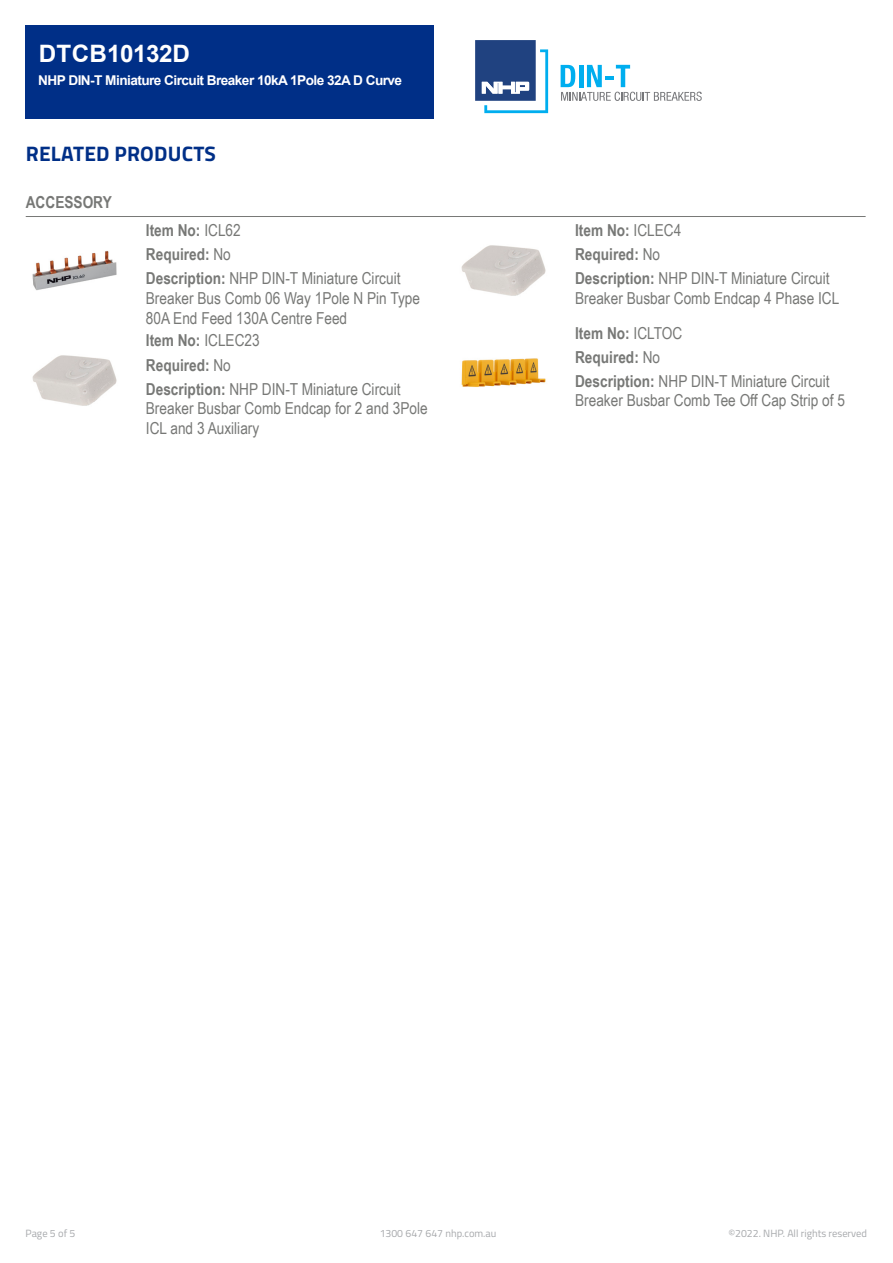
<style>
.page{position:relative;width:893px;height:1263px;background:#fff}
.page>*{position:absolute;margin:0;border:0;box-sizing:border-box;transform-origin:0 0}
.Item_Number{font:700 24px "Arial";color:#fff}
.t1{font:700 21px "Titillium";letter-spacing:.01em;color:#002f87}
.t2{font:16.5px/24px "Arial Narrow";color:#777876}
.t3{font:700 16.5px "Arial Narrow";color:#777876}
.Display_Name{font:700 13.5px "Arial";letter-spacing:-.04em;color:#fff}
.t4{font:10.5px "Titillium";color:#a7a9ac}
.s1{font-weight:700}
</style>
<div class="page">
<div style="left:26px;top:26px;width:408px;height:93px;background:#002f87"></div>
<hr style="left:26px;top:216px;width:840px;height:1px;background:#777876">
<img style="left:32px;top:250px;width:85px;height:41px">
<img style="left:32px;top:355px;width:85px;height:51px">
<img style="left:461px;top:245px;width:85px;height:51px">
<img style="left:461px;top:358px;width:85px;height:29px">
<svg style="left:475px;top:40px;width:73px;height:73px"></svg>
<svg style="left:561px;top:65px;width:141px;height:36px"></svg>
<p class="Item_Number" style="left:39px;top:37px;width:153px">DTCB10132D</p>
<p class="Display_Name" style="left:38px;top:71px;width:365px">NHP DIN-T Miniature Circuit Breaker 10kA 1Pole 32A D Curve</p>
<p class="t1" style="left:26px;top:137px;width:192px">RELATED PRODUCTS</p>
<p class="t3" style="left:26px;top:189px;width:88px">ACCESSORY</p>
<p class="t2" style="left:146px;top:218px;width:256px"><span class="s1">Item No:</span> ICL62<br><span class="s1">Required:</span> No<br><span class="s1">Description:</span> NHP DIN-T Miniature Circuit</p>
<p class="t2" style="left:146px;top:288px;width:276px;line-height:19.8px">Breaker Bus Comb 06 Way 1Pole N Pin Type<br>80A End Feed 130A Centre Feed</p>
<p class="t2" style="left:146px;top:328px;width:256px"><span class="s1">Item No:</span> ICLEC23<br><span class="s1">Required:</span> No<br><span class="s1">Description:</span> NHP DIN-T Miniature Circuit</p>
<p class="t2" style="left:146px;top:398px;width:283px;line-height:19.8px">Breaker Busbar Comb Endcap for 2 and 3Pole<br>ICL and 3 Auxiliary</p>
<p class="t2" style="left:575px;top:218px;width:256px"><span class="s1">Item No:</span> ICLEC4<br><span class="s1">Required:</span> No<br><span class="s1">Description:</span> NHP DIN-T Miniature Circuit</p>
<p class="t2" style="left:575px;top:281px;width:266px;line-height:34.3px">Breaker Busbar Comb Endcap 4 Phase ICL<br><span class="s1">Item No:</span> ICLTOC</p>
<p class="t2" style="left:575px;top:344px;width:256px"><span class="s1">Required:</span> No<br><span class="s1">Description:</span> NHP DIN-T Miniature Circuit</p>
<p class="t2" style="left:575px;top:388px;width:271px">Breaker Busbar Comb Tee Off Cap Strip of 5</p>
<p class="t4" style="left:26px;top:1226px;width:51px">Page 5 of 5</p>
<p class="t4" style="left:380px;top:1226px;width:118px">1300 647 647 nhp.com.au</p>
<p class="t4" style="left:728px;top:1226px;width:140px">©2022. NHP. All rights reserved</p>
</div>
